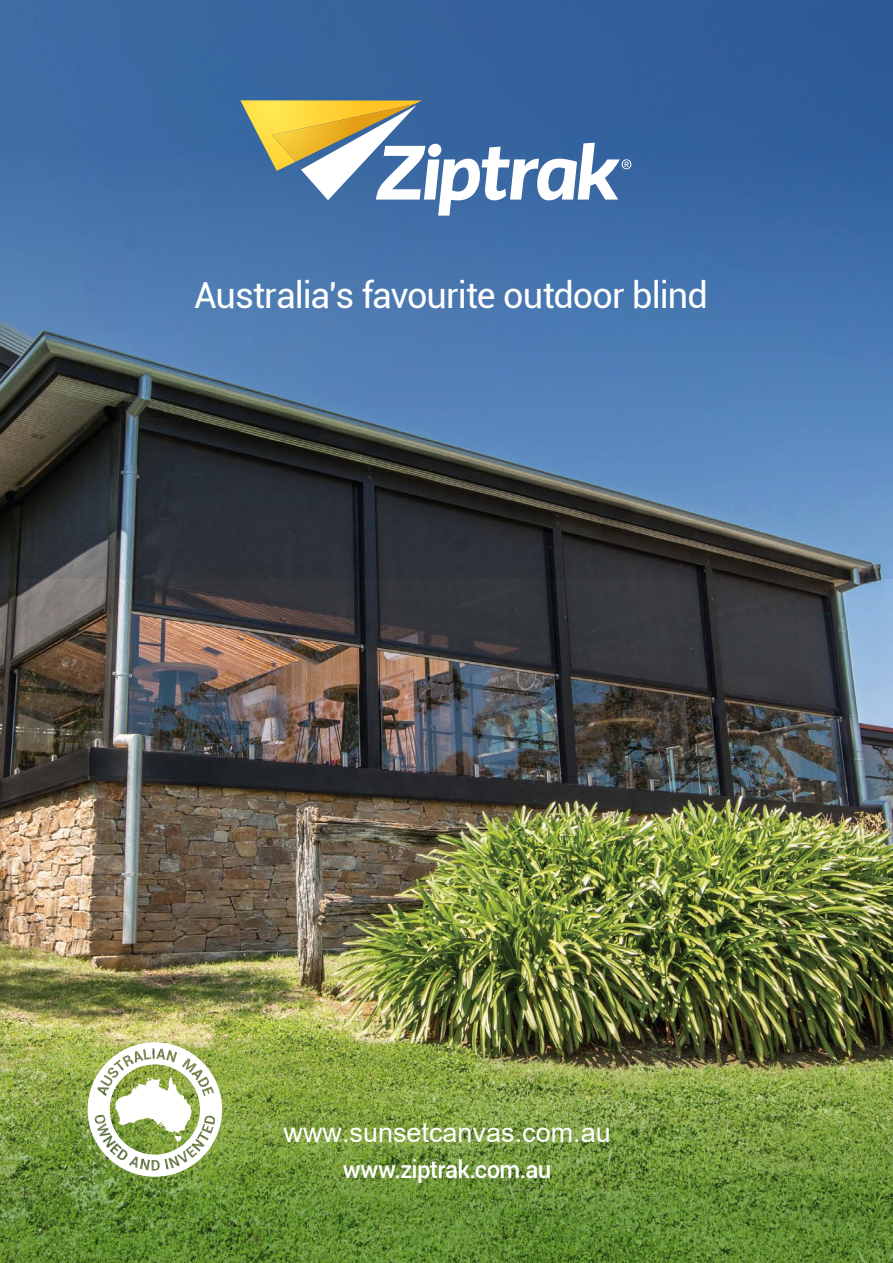
<style>
.page{position:relative;width:893px;height:1263px;background:#fff}
.page>*{position:absolute;margin:0;border:0;box-sizing:border-box;transform-origin:0 0}
.t1{font:36px "Roboto";letter-spacing:-.025em;color:#fff}
.t2{font:27px "Arial";color:#fff}
.t3{font:500 24px "Roboto";letter-spacing:-.03em;color:#fff}
</style>
<div class="page">
<img style="left:0;top:579px;width:893px;height:461px">
<svg style="left:0;top:0;width:893px;height:579px;background:#41648e"></svg>
<img style="left:0;top:1040px;width:893px;height:223px">
<svg style="left:240px;top:100px;width:391px;height:116px"></svg>
<img style="left:88px;top:1042px;width:134px;height:135px">
<p class="t1" style="left:194px;top:270px;width:515px">Australia's favourite outdoor blind</p>
<p class="t2" style="left:284px;top:1113px;width:329px">www.sunsetcanvas.com.au</p>
<p class="t3" style="left:343px;top:1152px;width:210px">www.ziptrak.com.au</p>
</div>
